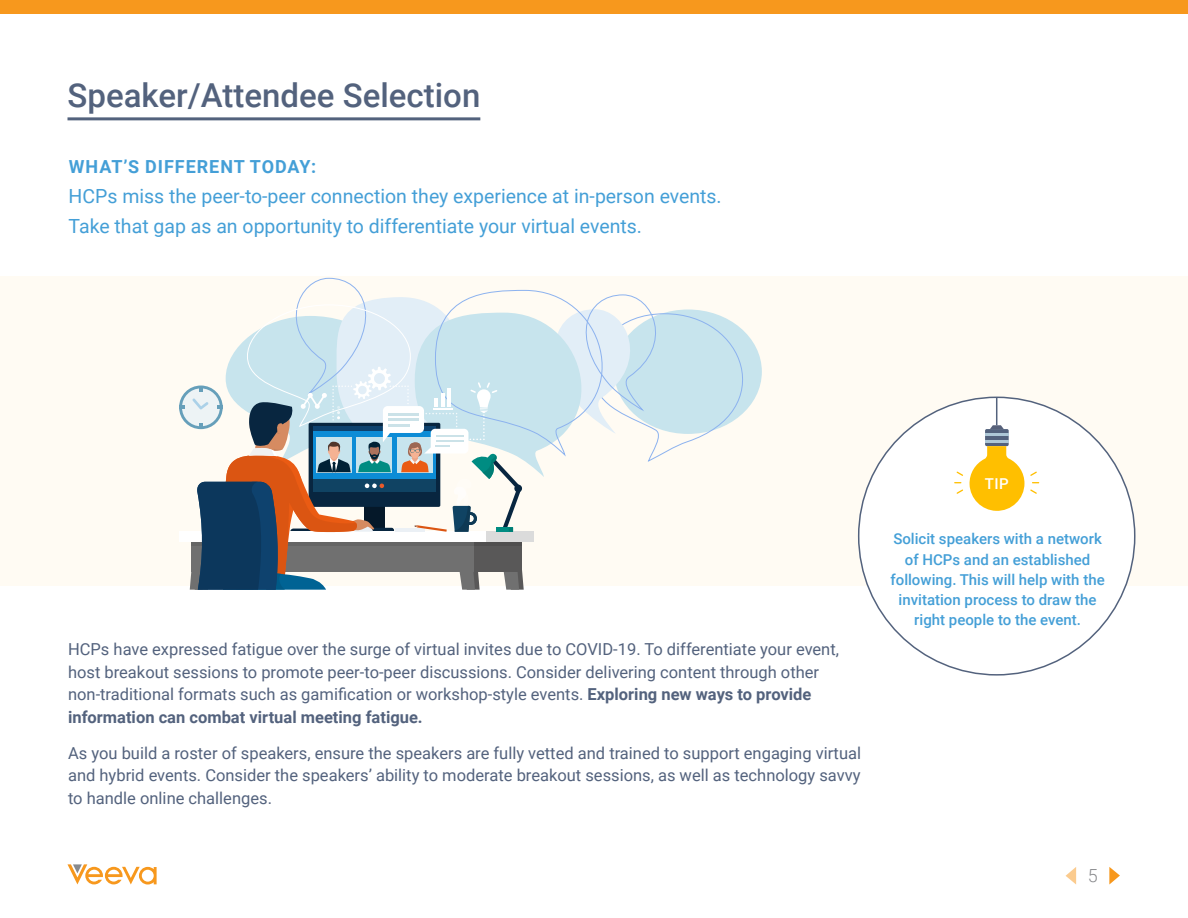
<style>
.page{position:relative;width:1188px;height:918px;background:#fff}
.page>*{position:absolute;margin:0;border:0;box-sizing:border-box;transform-origin:0 0}
.t1{font:500 33px "Roboto";color:#53627d}
.t2{font:19.5px/30px "Roboto";color:#449fd7}
.t3{font:700 18px "Roboto";letter-spacing:.055em;color:#449fd7}
.t4{font:300 18px "Roboto";color:#898a8d}
.t5{font:16.5px/22.5px "Roboto";color:#53627d}
.t6{font:500 15px/20.2px "Roboto";color:#449fd7;text-align:center}
.t7{font:500 15px "Roboto";color:#fff}
.s1{font-weight:700}
</style>
<div class="page">
<svg style="left:68px;top:864px;width:89px;height:21px"></svg>
<svg style="left:1109px;top:867px;width:11px;height:18px"></svg>
<svg style="left:1066px;top:867px;width:10px;height:18px"></svg>
<div style="left:0;top:0;width:1188px;height:14px;background:#f7981d"></div>
<div style="left:0;top:276px;width:1188px;height:310px;background:#fffbf3"></div>
<div style="left:859px;top:397px;width:276px;height:278px;background:#fff;border-radius:50%"></div>
<hr style="left:68px;top:117px;width:412px;height:3px;background:#53627d">
<div style="left:985px;top:429px;width:24px;height:17px;background:#53627d;border-radius:2px"></div>
<hr style="left:985px;top:433px;width:24px;height:3px;background:#adc7d6">
<hr style="left:985px;top:440px;width:24px;height:2px;background:#adc7d6">
<svg style="left:969px;top:446px;width:55px;height:65px"></svg>
<svg style="left:1030px;top:489px;width:7px;height:5px"></svg>
<svg style="left:1030px;top:472px;width:7px;height:4px"></svg>
<svg style="left:957px;top:472px;width:6px;height:4px"></svg>
<svg style="left:957px;top:489px;width:6px;height:5px"></svg>
<svg style="left:990px;top:397px;width:14px;height:32px"></svg>
<svg style="left:179px;top:278px;width:583px;height:312px"></svg>
<h1 class="t1" style="left:68px;top:72px;width:414px">Speaker/Attendee Selection</h1>
<p class="t3" style="left:69px;top:154px;width:249px">WHAT’S DIFFERENT TODAY:</p>
<p class="t2" style="left:69px;top:181px;width:655px">HCPs miss the peer-to-peer connection they experience at in-person events.<br>Take that gap as an opportunity to differentiate your virtual events.</p>
<p class="t5" style="left:68px;top:637px;width:772px">HCPs have expressed fatigue over the surge of virtual invites due to COVID-19. To differentiate your event, host breakout sessions to promote peer-to-peer discussions. Consider delivering content through other non-traditional formats such as gamification or workshop-style events. <span class="s1">Exploring new ways to provide information can combat virtual meeting fatigue.</span></p>
<p class="t5" style="left:68px;top:741px;width:795px;text-align:justify">As you build a roster of speakers, ensure the speakers are fully vetted and trained to support engaging virtual and hybrid events. Consider the speakers’ ability to moderate breakout sessions, as well as technology savvy to handle online challenges.</p>
<p class="t7" style="left:985px;top:473px;width:25px">TIP</p>
<p class="t6" style="left:890px;top:528px;width:216px">Solicit speakers with a network of HCPs and an established following. This will help with the invitation process to draw the right people to the event.</p>
<p class="t4" style="left:1088px;top:863px;width:11px">5</p>
</div>
